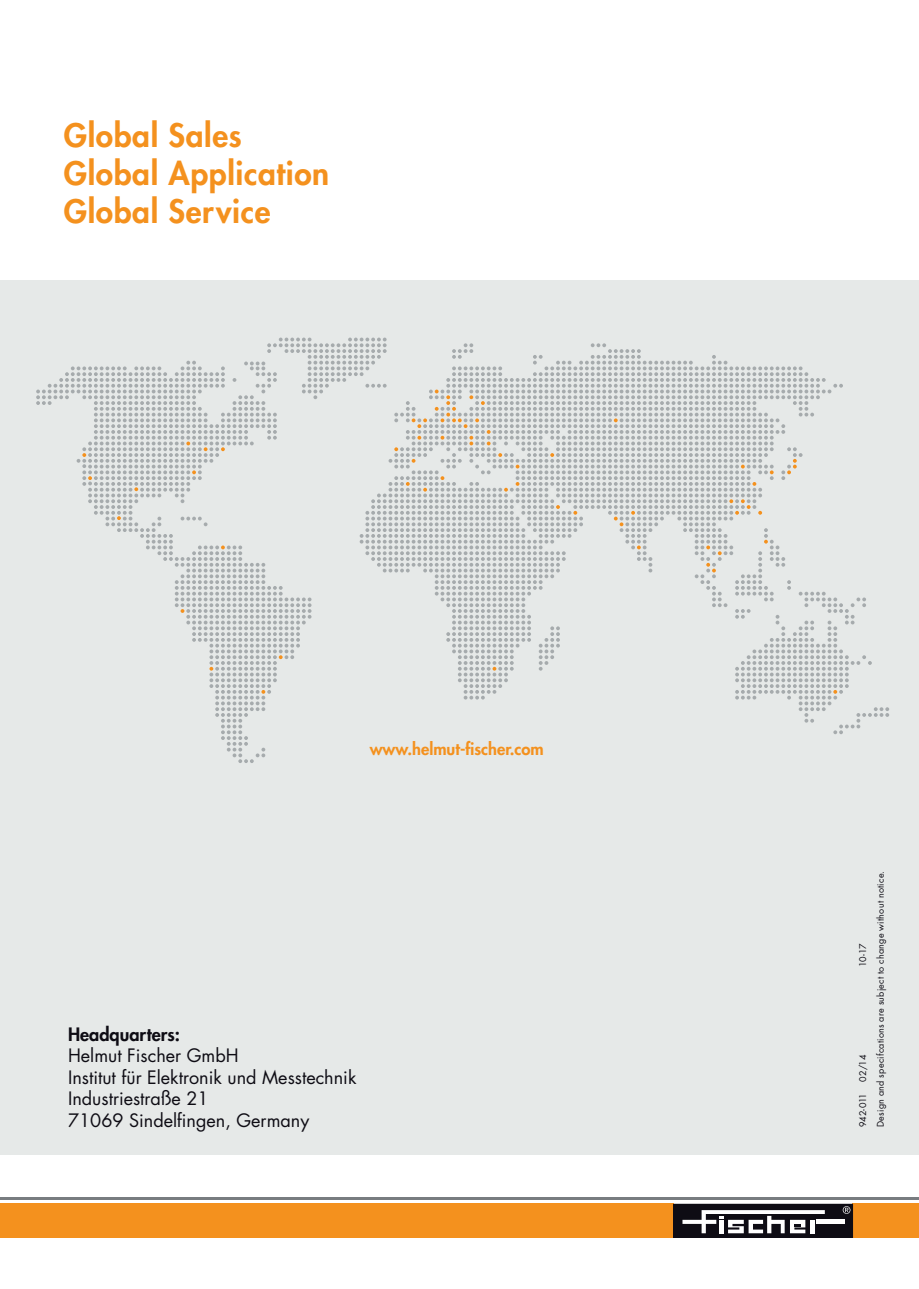
<style>
.page{position:relative;width:919px;height:1289px;background:#fff}
.page>*{position:absolute;margin:0;border:0;box-sizing:border-box;transform-origin:0 0}
.t1{font:800 31.5px "Futura Std";letter-spacing:.02em;color:#f4911e}
.t2{font:18px/21.6px "Futura Std";color:#0e0c14}
.t3{font:800 18px "Futura Std";color:#0e0c14}
.t4{font:800 16.5px "Futura Std";color:#f4911e}
.Prospekt_Number{font:9px "Futura Std";letter-spacing:.025em;color:#0e0c14}
</style>
<div class="page">
<div style="left:0;top:281px;width:918px;height:873px;background:#e6e9e8"></div>
<svg style="left:36px;top:337px;width:853px;height:426px"></svg>
<div style="left:0;top:1203px;width:673px;height:34px;background:#f4911e"></div>
<div style="left:852px;top:1203px;width:66px;height:34px;background:#f4911e"></div>
<hr style="left:0;top:1197px;width:918px;height:2px;background:#787c80">
<svg style="left:673px;top:1203px;width:180px;height:34px"></svg>
<p class="t1" style="left:64px;top:115px;width:179px">Global Sales</p>
<p class="t1" style="left:64px;top:153px;width:267px">Global Application</p>
<p class="t1" style="left:64px;top:191px;width:208px">Global Service</p>
<p class="t4" style="left:369px;top:738px;width:175px">www.helmut-fischer.com</p>
<p class="t3" style="left:68px;top:1022px;width:113px">Headquarters:</p>
<p class="t2" style="left:68px;top:1044px;width:290px">Helmut Fischer GmbH<br>Institut für Elektronik und Messtechnik<br>Industriestraße 21<br>71069 Sindelfingen, Germany</p>
<p class="Prospekt_Number" style="left:856px;top:967px;width:25px;rotate:-90deg">10-17</p>
<p class="Prospekt_Number" style="left:856px;top:1081px;width:28px;rotate:-90deg">02/14</p>
<p class="Prospekt_Number" style="left:856px;top:1126px;width:35px;rotate:-90deg">942-011</p>
<p class="Prospekt_Number" style="left:874px;top:1126px;width:257px;rotate:-90deg">Design and specifcations are subject to change without notice.</p>
</div>
